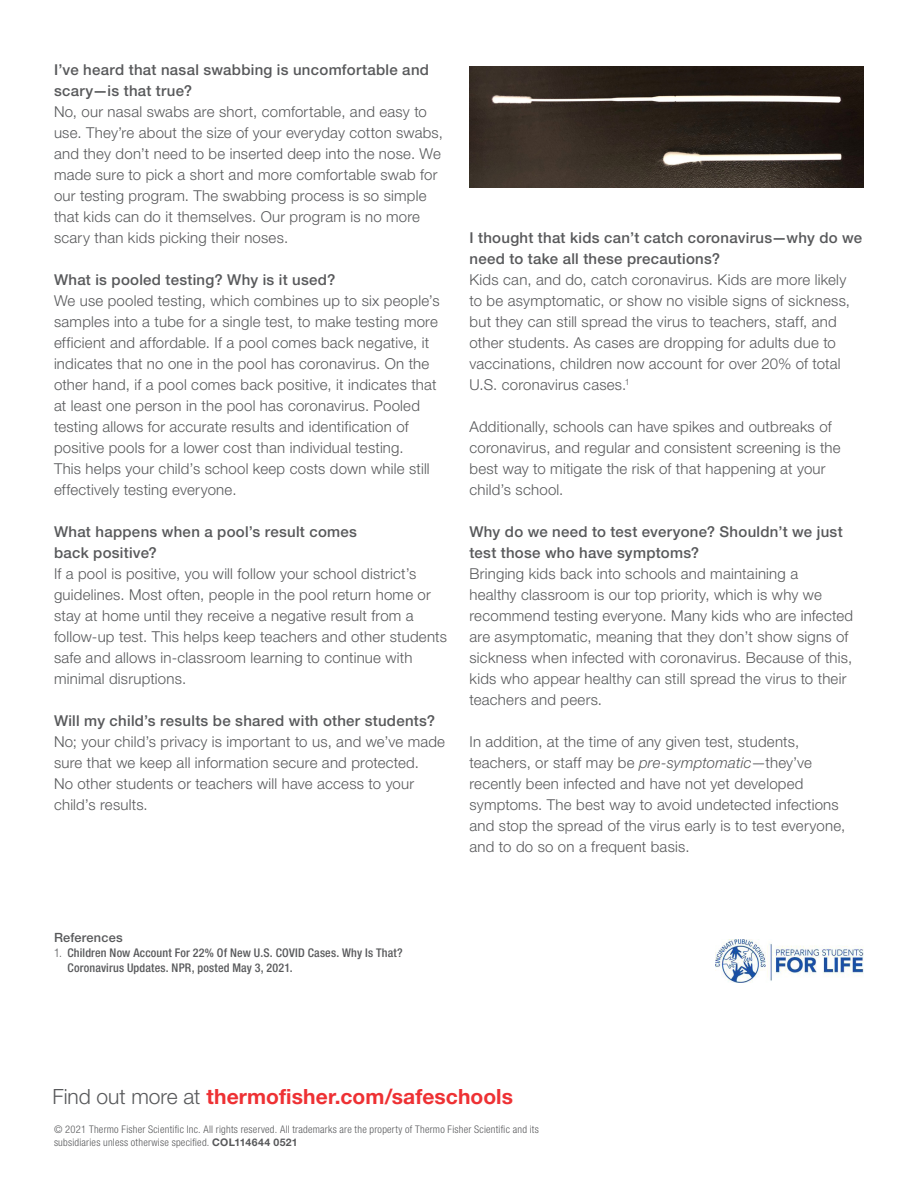
<style>
.page{position:relative;width:918px;height:1188px;background:#fff}
.page>*{position:absolute;margin:0;border:0;box-sizing:border-box;transform-origin:0 0}
.t1{font:700 21px "Helvetica Neue LTW1 G";letter-spacing:.005em;color:#ee3134}
.t2{font:300 15px/21px "Helvetica Neue LTW1 G";letter-spacing:.015em;color:#58595b}
.t3{font:500 15px/21px "Helvetica Neue LTW1 G";letter-spacing:.02em;color:#58595b}
.t4{font:500 12.75px "Helvetica Neue LTW1 G";letter-spacing:.015em;color:#58595b}
.t5{font:500 condensed 12px/15px "Helvetica Neue LTW1 G";letter-spacing:.015em;color:#58595b}
.t6{font:300 condensed 10.5px/13.5px "Helvetica Neue LTW1 G";letter-spacing:.025em;color:#58595b}
.s1{font-style:italic}
.s2{font-weight:300}
.s3{font-weight:300;color:#58595b}
.s4{font-weight:700;font-stretch:normal}
</style>
<div class="page">
<img style="left:469px;top:66px;width:395px;height:122px">
<img style="left:716px;top:939px;width:148px;height:43px">
<p class="t3" style="left:54px;top:59px;width:377px">I’ve heard that nasal swabbing is uncomfortable and scary—is that true?</p>
<p class="t2" style="left:54px;top:101px;width:391px">No, our nasal swabs are short, comfortable, and easy to use. They’re about the size of your everyday cotton swabs, and they don’t need to be inserted deep into the nose. We made sure to pick a short and more comfortable swab for our testing program. The swabbing process is so simple that kids can do it themselves. Our program is no more scary than kids picking their noses.</p>
<p class="t3" style="left:54px;top:269px;width:283px">What is pooled testing? Why is it used?</p>
<p class="t2" style="left:54px;top:290px;width:387px">We use pooled testing, which combines up to six people’s samples into a tube for a single test, to make testing more efficient and affordable. If a pool comes back negative, it indicates that no one in the pool has coronavirus. On the other hand, if a pool comes back positive, it indicates that at least one person in the pool has coronavirus. Pooled testing allows for accurate results and identification of positive pools for a lower cost than individual testing.<br>This helps your child’s school keep costs down while still effectively testing everyone.</p>
<p class="t3" style="left:54px;top:521px;width:305px">What happens when a pool’s result comes back positive?</p>
<p class="t2" style="left:54px;top:563px;width:395px">If a pool is positive, you will follow your school district’s guidelines. Most often, people in the pool return home or stay at home until they receive a negative result from a follow-up test. This helps keep teachers and other students safe and allows in-classroom learning to continue with minimal disruptions.</p>
<p class="t3" style="left:54px;top:710px;width:383px">Will my child’s results be shared with other students?</p>
<p class="t2" style="left:54px;top:731px;width:393px">No; your child’s privacy is important to us, and we’ve made sure that we keep all information secure and protected.<br>No other students or teachers will have access to your child’s results.</p>
<p class="t3" style="left:470px;top:227px;width:394px">I thought that kids can’t catch coronavirus—why do we need to take all these precautions?</p>
<p class="t2" style="left:470px;top:269px;width:382px">Kids can, and do, catch coronavirus. Kids are more likely to be asymptomatic, or show no visible signs of sickness, but they can still spread the virus to teachers, staff, and other students. As cases are dropping for adults due to vaccinations, children now account for over 20% of total U.S. coronavirus cases.<sup>1</sup></p>
<p class="t2" style="left:469px;top:416px;width:373px">Additionally, schools can have spikes and outbreaks of coronavirus, and regular and consistent screening is the best way to mitigate the risk of that happening at your child’s school.</p>
<p class="t3" style="left:469px;top:521px;width:375px">Why do we need to test everyone? Shouldn’t we just test those who have symptoms?</p>
<p class="t2" style="left:469px;top:563px;width:385px">Bringing kids back into schools and maintaining a<br>healthy classroom is our top priority, which is why we recommend testing everyone. Many kids who are infected are asymptomatic, meaning that they don’t show signs of sickness when infected with coronavirus. Because of this, kids who appear healthy can still spread the virus to their teachers and peers.</p>
<p class="t2" style="left:469px;top:731px;width:377px">In addition, at the time of any given test, students, teachers, or staff may be <span class="s1">pre-symptomatic</span>—they’ve recently been infected and have not yet developed symptoms. The best way to avoid undetected infections and stop the spread of the virus early is to test everyone, and to do so on a frequent basis.</p>
<p class="t4" style="left:54px;top:930px;width:70px">References</p>
<p class="t5" style="left:68px;top:946px;width:337px;text-indent:-14px"><span class="s2">1.</span> Children Now Account For 22% Of New U.S. COVID Cases. Why Is That?<br>Coronavirus Updates. NPR, posted May 3, 2021.</p>
<h1 class="t1" style="left:52px;top:1084px;width:462px"><span class="s3">Find out more at</span> thermofisher.com/safeschools</h1>
<p class="t6" style="left:54px;top:1122px;width:486px">© 2021 Thermo Fisher Scientific Inc. All rights reserved. All trademarks are the property of Thermo Fisher Scientific and its subsidiaries unless otherwise specified. <span class="s4">COL114644 0521</span></p>
</div>
